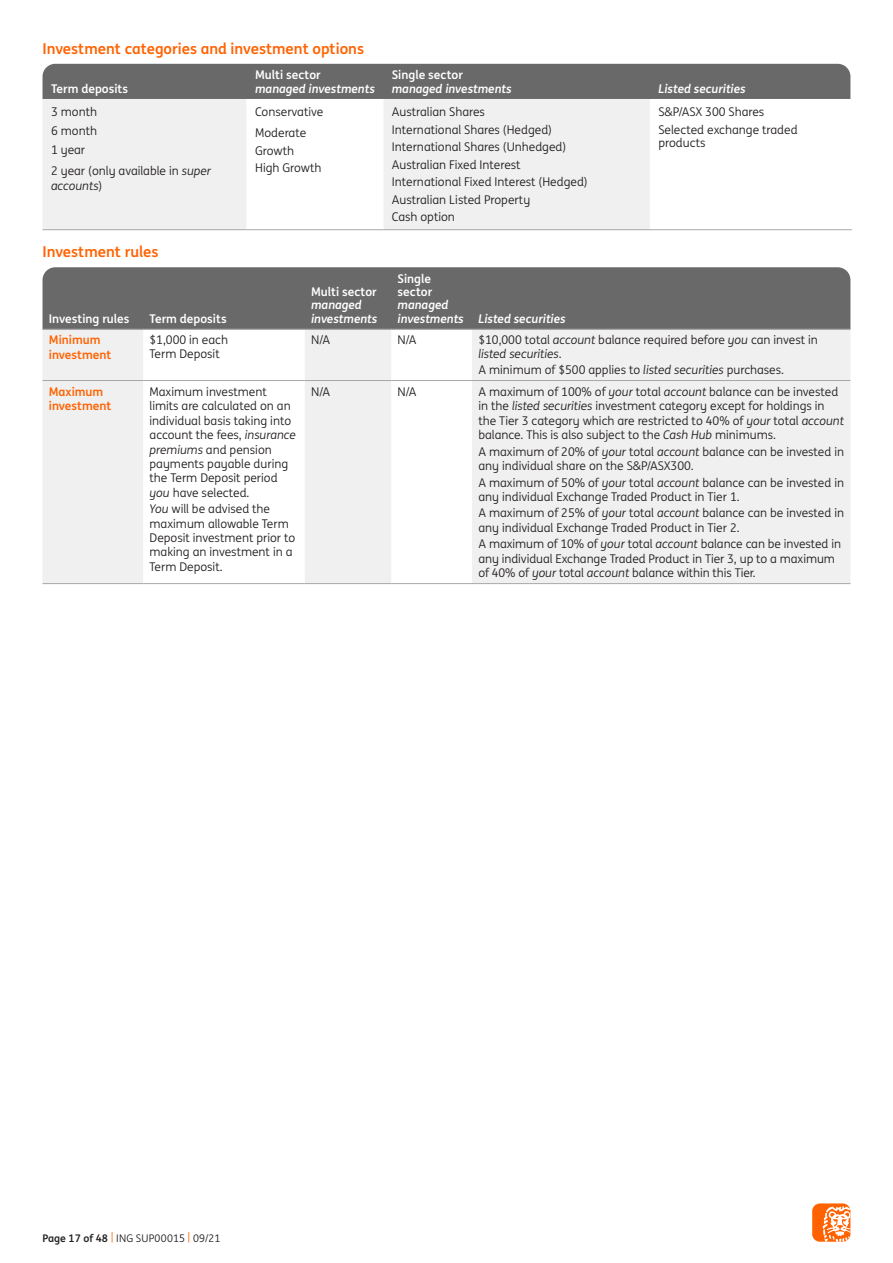
<style>
.page{position:relative;width:893px;height:1263px;background:#fff}
.page>*{position:absolute;margin:0;border:0;box-sizing:border-box;transform-origin:0 0}
.t1{font:700 15px "ING Me";color:#ff6200}
.t2{font:12px/14.4px "ING Me";color:#231f20}
.t3{font:italic 700 12px/13.2px "ING Me";color:#fff}
.t4{font:700 12px/13.2px "ING Me";color:#fff}
.t5{font:700 12px/14.4px "ING Me";color:#ff6200}
.t6{font:10.5px "ING Me";letter-spacing:.02em;color:#231f20}
.s1{font-style:italic}
.s2{font-weight:700}
.s3{color:#ff6200}
</style>
<div class="page">
<div style="left:812px;top:1203px;width:38px;height:39px;background:#ff6200;border-radius:8px"></div>
<svg style="left:823px;top:1206px;width:27px;height:36px"></svg>
<div style="left:43px;top:64px;width:807px;height:35px;background:#696969"></div>
<div style="left:43px;top:267px;width:807px;height:62px;background:#696969"></div>
<div style="left:43px;top:99px;width:203px;height:130px;background:#f0f0f0"></div>
<div style="left:384px;top:99px;width:266px;height:130px;background:#f0f0f0"></div>
<hr style="left:43px;top:229px;width:204px;height:1px;background:#a8a8a8">
<hr style="left:247px;top:229px;width:136px;height:1px;background:#a8a8a8">
<hr style="left:383px;top:229px;width:267px;height:1px;background:#a8a8a8">
<hr style="left:650px;top:229px;width:202px;height:1px;background:#a8a8a8">
<svg style="left:43px;top:330px;width:807px;height:253px;fill:#f0f0f0"></svg>
<hr style="left:43px;top:380px;width:100px;height:1px;background:#a8a8a8">
<hr style="left:143px;top:380px;width:162px;height:1px;background:#a8a8a8">
<hr style="left:305px;top:380px;width:86px;height:1px;background:#a8a8a8">
<hr style="left:391px;top:380px;width:81px;height:1px;background:#a8a8a8">
<hr style="left:472px;top:380px;width:378px;height:1px;background:#a8a8a8">
<hr style="left:43px;top:583px;width:100px;height:1px;background:#a8a8a8">
<hr style="left:143px;top:583px;width:162px;height:1px;background:#a8a8a8">
<hr style="left:305px;top:583px;width:86px;height:1px;background:#a8a8a8">
<hr style="left:391px;top:583px;width:81px;height:1px;background:#a8a8a8">
<hr style="left:472px;top:583px;width:378px;height:1px;background:#a8a8a8">
<hr style="left:43px;top:329px;width:100px;height:1px;background:#696969">
<hr style="left:143px;top:329px;width:162px;height:1px;background:#696969">
<hr style="left:305px;top:329px;width:86px;height:1px;background:#696969">
<hr style="left:391px;top:329px;width:81px;height:1px;background:#696969">
<hr style="left:472px;top:329px;width:378px;height:1px;background:#696969">
<p class="t1" style="left:43px;top:36px;width:323px">Investment categories and investment options</p>
<p class="t4" style="left:51px;top:81px;width:79px">Term deposits</p>
<p class="t4" style="left:255px;top:68px;width:67px">Multi sector</p>
<p class="t3" style="left:255px;top:81px;width:121px">managed investments</p>
<p class="t2" style="left:51px;top:102px;width:48px;line-height:18.6px;text-align:justify">3 month 6 month 1 year</p>
<p class="t2" style="left:51px;top:163px;width:161px">2 year (only available in <span class="s1">super accounts</span>)</p>
<p class="t1" style="left:43px;top:240px;width:118px">Investment rules</p>
<p class="t4" style="left:49px;top:311px;width:82px">Investing rules</p>
<p class="t4" style="left:150px;top:311px;width:79px">Term deposits</p>
<p class="t2" style="left:255px;top:101px;width:70px;line-height:20.7px">Conservative<br>Moderate</p>
<p class="t2" style="left:255px;top:141px;width:68px;line-height:17.4px">Growth<br>High Growth</p>
<p class="t4" style="left:311px;top:285px;width:67px">Multi sector</p>
<p class="t3" style="left:311px;top:298px;width:68px">managed investments</p>
<p class="t4" style="left:392px;top:68px;width:73px">Single sector</p>
<p class="t3" style="left:392px;top:81px;width:121px">managed investments</p>
<p class="t3" style="left:658px;top:81px;width:89px">Listed securities</p>
<p class="t2" style="left:392px;top:103px;width:197px;line-height:17.4px">Australian Shares<br>International Shares (Hedged)<br>International Shares (Unhedged)<br>Australian Fixed Interest<br>International Fixed Interest (Hedged)<br>Australian Listed Property<br>Cash option</p>
<p class="t2" style="left:658px;top:103px;width:141px;line-height:17.7px">S&amp;P/ASX 300 Shares<br>Selected exchange traded</p>
<p class="t2" style="left:658px;top:135px;width:49px">products</p>
<p class="t4" style="left:398px;top:271px;width:36px">Single sector</p>
<p class="t3" style="left:398px;top:298px;width:170px">managed<br>investments Listed securities</p>
<p class="t5" style="left:49px;top:332px;width:64px">Minimum investment</p>
<p class="t2" style="left:150px;top:333px;width:80px;line-height:13.2px">$1,000 in each<br>Term Deposit</p>
<p class="t2" style="left:311px;top:332px;width:20px">N/A</p>
<p class="t2" style="left:398px;top:332px;width:20px">N/A</p>
<p class="t2" style="left:478px;top:333px;width:341px;line-height:13.8px">$10,000 total <span class="s1">account</span> balance required before <span class="s1">you</span> can invest in <span class="s1">listed securities</span>.</p>
<p class="t2" style="left:478px;top:362px;width:307px">A minimum of $500 applies to <span class="s1">listed securities</span> purchases.</p>
<p class="t5" style="left:49px;top:384px;width:64px">Maximum investment</p>
<p class="t2" style="left:150px;top:384px;width:148px">Maximum investment limits are calculated on an individual basis taking into account the fees, <span class="s1">insurance premiums</span> and pension payments payable during the Term Deposit period <span class="s1">you</span> have selected.</p>
<p class="t2" style="left:150px;top:501px;width:147px"><span class="s1">You</span> will be advised the maximum allowable Term<br>Deposit investment prior to making an investment in a<br>Term Deposit.</p>
<p class="t2" style="left:311px;top:384px;width:20px">N/A</p>
<p class="t2" style="left:398px;top:384px;width:20px">N/A</p>
<p class="t2" style="left:478px;top:384px;width:367px">A maximum of 100% of <span class="s1">your</span> total <span class="s1">account</span> balance can be invested in the <span class="s1">listed securities</span> investment category except for holdings in the Tier 3 category which are restricted to 40% of <span class="s1">your</span> total <span class="s1">account </span>balance. This is also subject to the <span class="s1">Cash Hub</span> minimums.</p>
<p class="t2" style="left:478px;top:444px;width:367px">A maximum of 20% of <span class="s1">your</span> total <span class="s1">account</span> balance can be invested in any individual share on the S&amp;P/ASX300.</p>
<p class="t2" style="left:478px;top:475px;width:367px">A maximum of 50% of <span class="s1">your</span> total <span class="s1">account</span> balance can be invested in any individual Exchange Traded Product in Tier 1.</p>
<p class="t2" style="left:478px;top:505px;width:367px">A maximum of 25% of <span class="s1">your</span> total <span class="s1">account</span> balance can be invested in any individual Exchange Traded Product in Tier 2.</p>
<p class="t2" style="left:478px;top:536px;width:364px">A maximum of 10% of <span class="s1">your</span> total <span class="s1">account</span> balance can be invested in any individual Exchange Traded Product in Tier 3, up to a maximum of 40% of <span class="s1">your</span> total <span class="s1">account</span> balance within this Tier.</p>
<p class="t6" style="left:43px;top:1230px;width:179px"><span class="s2">Page 17 of 48</span> <span class="s3">|</span> ING SUP00015 <span class="s3">|</span> 09/21</p>
</div>
